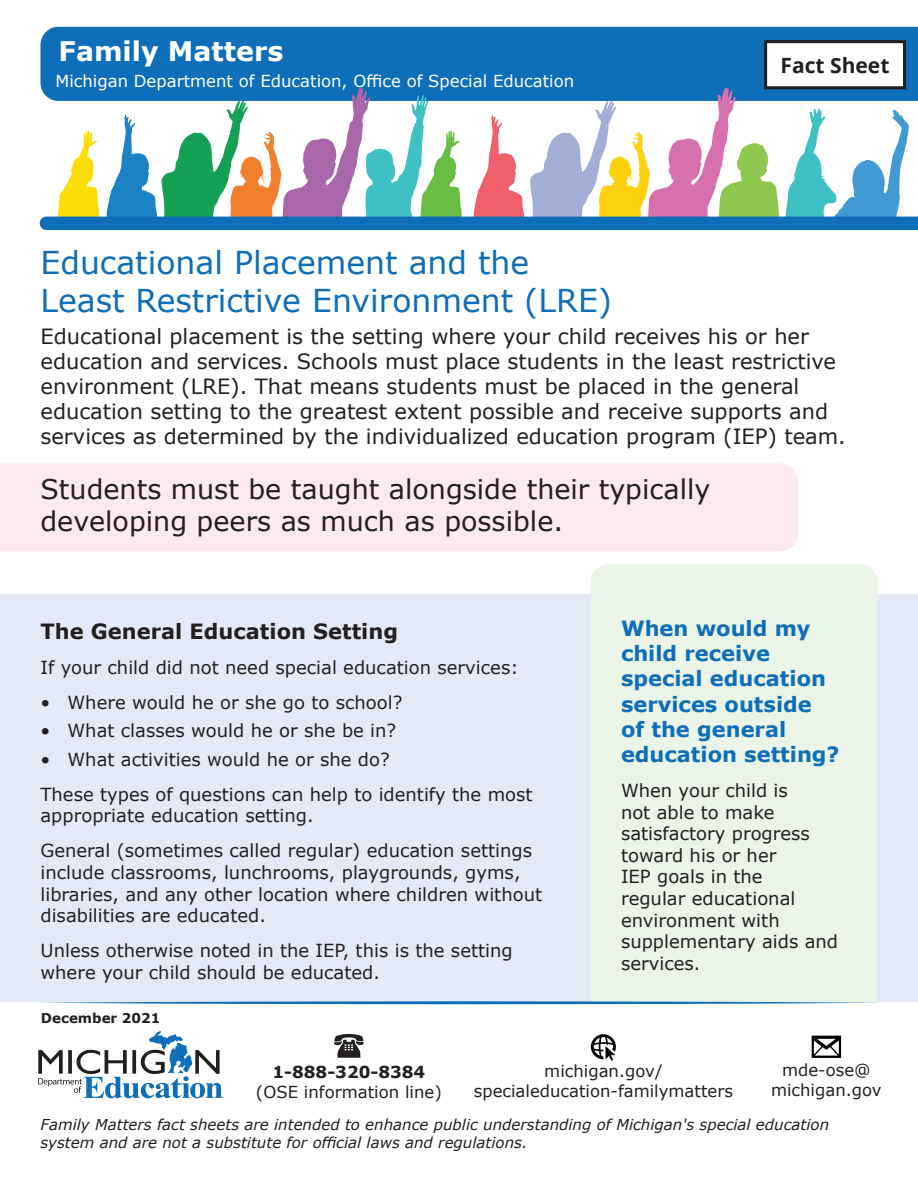
<style>
.page{position:relative;width:918px;height:1188px;background:#fff}
.page>*{position:absolute;margin:0;border:0;box-sizing:border-box;transform-origin:0 0}
.t1{font:31.5px/37.8px "Verdana";color:#0e6eb8}
.BigText{font:27px/32.4px "Verdana";color:#231f20}
.t2{font:700 27px "Verdana";color:#fff}
.t3{font:21px/25.2px "Verdana";color:#231f20}
.H3b{font:700 21px/25.2px "Verdana";color:#0e6eb8}
.H3a{font:700 21px "Verdana";color:#231f20}
.FactSheet{font:700 21px "Open Sans";color:#231f20}
.t4{font:18px/21.6px "Verdana";color:#231f20}
.t5{font:16.5px/19.8px "Verdana";color:#231f20;text-align:center}
.t6{font:16.5px "Verdana";color:#fff}
.t7{font:700 16.5px "Verdana";color:#231f20}
.FactSheet-2{font:italic 15px/18px "Verdana";color:#231f20}
.t8{font:700 13.5px "Verdana";color:#231f20}
</style>
<div class="page">
<div style="left:0;top:594px;width:918px;height:408px;background:#e4eaf5"></div>
<div style="left:591px;top:564px;width:287px;height:437px;background:#eaf4e7"></div>
<div style="left:0;top:464px;width:798px;height:87px;background:#fce9f1"></div>
<div style="left:40px;top:27px;width:878px;height:61px;background:#0e6eb8"></div>
<svg style="left:40px;top:88px;width:878px;height:142px"></svg>
<div style="left:766px;top:42px;width:138px;height:46px;background:#fff"></div>
<div style="left:764px;top:40px;width:142px;height:49px;border:3px solid #231f20"></div>
<svg style="left:38px;top:1031px;width:185px;height:67px"></svg>
<svg style="left:334px;top:1034px;width:30px;height:24px"></svg>
<svg style="left:591px;top:1034px;width:25px;height:27px"></svg>
<svg style="left:812px;top:1036px;width:29px;height:22px"></svg>
<svg style="left:38px;top:1001px;width:844px;height:3px;background:#5d9dcd"></svg>
<h1 class="t2" style="left:58px;top:32px;width:227px">Family Matters</h1>
<p class="t6" style="left:56px;top:70px;width:520px">Michigan Department of Education, Office of Special Education</p>
<p class="FactSheet" style="left:781px;top:50px;width:110px">Fact Sheet</p>
<h2 class="t1" style="left:40px;top:243px;width:573px">Educational Placement and the<br>Least Restrictive Environment (LRE)</h2>
<p class="t3" style="left:40px;top:323px;width:807px">Educational placement is the setting where your child receives his or her education and services. Schools must place students in the least restrictive environment (LRE). That means students must be placed in the general education setting to the greatest extent possible and receive supports and services as determined by the individualized education program (IEP) team.</p>
<p class="BigText" style="left:40px;top:472px;width:672px">Students must be taught alongside their typically developing peers as much as possible.</p>
<h3 class="H3a" style="left:40px;top:616px;width:359px">The General Education Setting</h3>
<p class="t4" style="left:40px;top:656px;width:480px">If your child did not need special education services:</p>
<p class="t4" style="left:40px;top:691px;width:364px">• Where would he or she go to school?</p>
<p class="t4" style="left:40px;top:720px;width:357px">• What classes would he or she be in?</p>
<p class="t4" style="left:40px;top:748px;width:351px">• What activities would he or she do?</p>
<p class="t4" style="left:40px;top:783px;width:494px">These types of questions can help to identify the most appropriate education setting.</p>
<p class="t4" style="left:40px;top:840px;width:503px">General (sometimes called regular) education settings include classrooms, lunchrooms, playgrounds, gyms, libraries, and any other location where children without disabilities are educated.</p>
<p class="t4" style="left:40px;top:940px;width:474px">Unless otherwise noted in the IEP, this is the setting where your child should be educated.</p>
<p class="t8" style="left:41px;top:1009px;width:121px">December 2021</p>
<h3 class="H3b" style="left:621px;top:615px;width:220px">When would my child receive special education services outside of the general education setting?</h3>
<p class="t4" style="left:621px;top:780px;width:219px">When your child is<br>not able to make satisfactory progress toward his or her<br>IEP goals in the<br>regular educational environment with supplementary aids and services.</p>
<p class="t5" style="left:474px;top:1061px;width:261px">michigan.gov/ specialeducation-familymatters</p>
<p class="t5" style="left:771px;top:1060px;width:112px">mde-ose@ michigan.gov</p>
<p class="FactSheet-2" style="left:40px;top:1115px;width:790px">Family Matters fact sheets are intended to enhance public understanding of Michigan's special education system and are not a substitute for official laws and regulations.</p>
<p class="t7" style="left:273px;top:1060px;width:154px">1-888-320-8384</p>
<p class="t5" style="left:256px;top:1081px;width:187px">(OSE information line)</p>
</div>
